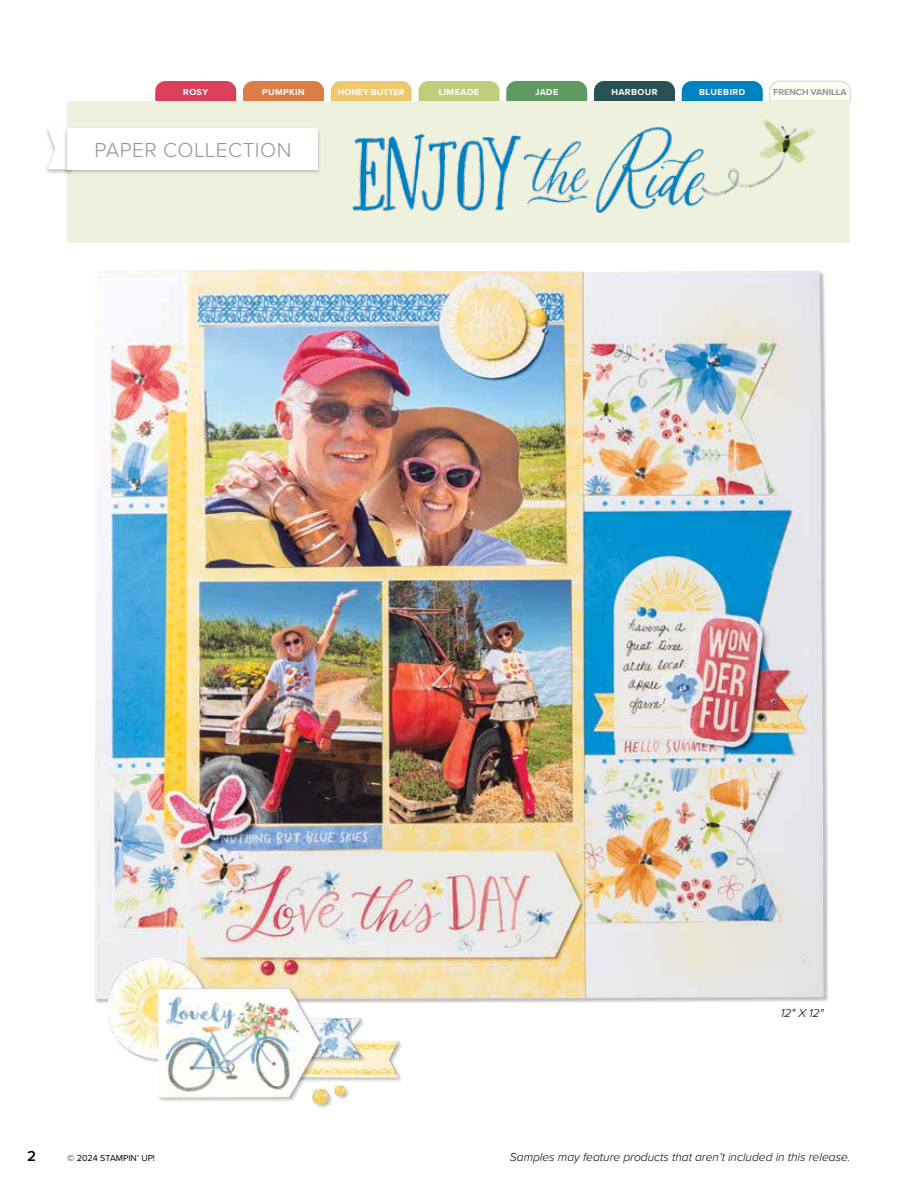
<style>
.page{position:relative;width:918px;height:1188px;background:#fff}
.page>*{position:absolute;margin:0;border:0;box-sizing:border-box;transform-origin:0 0}
.t1{font:300 21px "Proxima Nova";letter-spacing:.02em;color:#939598}
.t2{font:600 15px "Proxima Nova";color:#000}
.t3{font:italic 300 12px "Proxima Nova";color:#000}
.t4{font:700 9px "Proxima Nova";letter-spacing:.045em;color:#fff}
.t5{font:9px "Proxima Nova";color:#000}
.t6{font:700 9px "Proxima Nova";letter-spacing:-.005em;color:#939598}
.t7{font:700 9px "Proxima Nova";color:#fff}
</style>
<div class="page">
<div style="left:682px;top:81px;width:81px;height:20px;background:#0081c0"></div>
<div style="left:594px;top:81px;width:81px;height:20px;background:#295052"></div>
<div style="left:506px;top:81px;width:81px;height:20px;background:#619963"></div>
<div style="left:419px;top:81px;width:81px;height:20px;background:#bfce7a"></div>
<div style="left:331px;top:81px;width:81px;height:20px;background:#f0c86b"></div>
<div style="left:243px;top:81px;width:81px;height:20px;background:#dc7d47"></div>
<div style="left:155px;top:81px;width:81px;height:20px;background:#d9415a"></div>
<svg style="left:769px;top:81px;width:82px;height:20px"></svg>
<img style="left:94px;top:270px;width:730px;height:729px">
<div style="left:68px;top:101px;width:782px;height:142px;background:#eff1df"></div>
<img style="left:352px;top:118px;width:463px;height:95px">
<div style="left:191px;top:1039px;width:213px;height:44px;background:#000;opacity:.25"></div>
<img style="left:326px;top:1039px;width:73px;height:38px">
<div style="left:108px;top:959px;width:105px;height:105px;background:#000;opacity:.25"></div>
<img style="left:108px;top:959px;width:99px;height:99px">
<div style="left:313px;top:1089px;width:21px;height:21px;background:#000;opacity:.25"></div>
<img style="left:313px;top:1089px;width:15px;height:15px">
<div style="left:335px;top:1085px;width:16px;height:16px;background:#000;opacity:.25"></div>
<svg style="left:335px;top:1085px;width:10px;height:10px"></svg>
<div style="left:227px;top:1017px;width:142px;height:46px;background:#000;opacity:.25"></div>
<img style="left:326px;top:1017px;width:37px;height:40px">
<div style="left:158px;top:988px;width:168px;height:115px;background:#000;opacity:.25"></div>
<img style="left:158px;top:987px;width:162px;height:111px">
<div style="left:44px;top:127px;width:31px;height:48px;background:#000;opacity:.25"></div>
<svg style="left:48px;top:128px;width:15px;height:41px"></svg>
<div style="left:63px;top:127px;width:258px;height:48px;background:#000;opacity:.25"></div>
<div style="left:67px;top:128px;width:251px;height:41px;background:#fff"></div>
<p class="t4" style="left:183px;top:85px;width:26px">ROSY</p>
<p class="t4" style="left:262px;top:85px;width:44px">PUMPKIN</p>
<p class="t7" style="left:338px;top:85px;width:68px">HONEY BUTTER</p>
<p class="t4" style="left:439px;top:85px;width:42px">LIMEADE</p>
<p class="t4" style="left:535px;top:85px;width:25px">JADE</p>
<p class="t4" style="left:611px;top:85px;width:48px">HARBOUR</p>
<p class="t4" style="left:699px;top:85px;width:47px">BLUEBIRD</p>
<p class="t6" style="left:773px;top:85px;width:75px">FRENCH VANILLA</p>
<h1 class="t1" style="left:94px;top:134px;width:198px">PAPER COLLECTION</h1>
<p class="t3" style="left:781px;top:1004px;width:44px">12" X 12"</p>
<p class="t2" style="left:27px;top:1145px;width:10px">2</p>
<p class="t5" style="left:68px;top:1151px;width:89px">© 2024 STAMPIN’ UP!</p>
<p class="t3" style="left:510px;top:1148px;width:342px">Samples may feature products that aren’t included in this release.</p>
</div>
